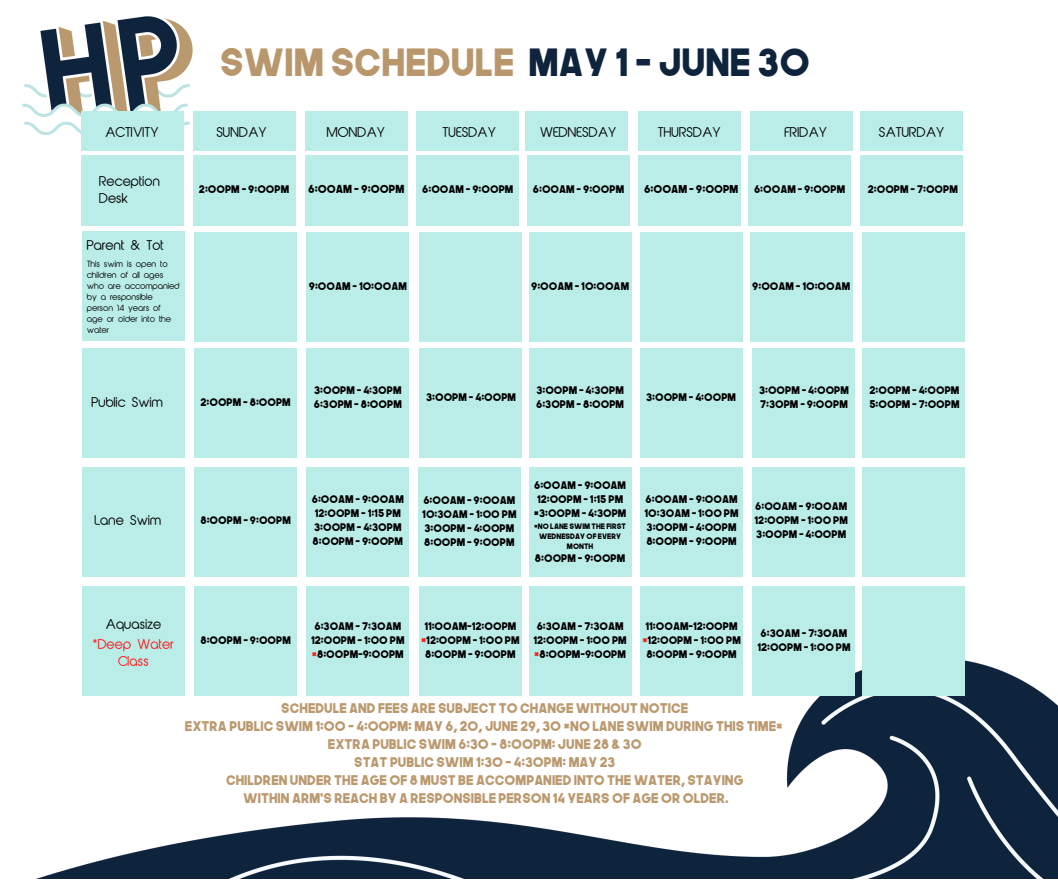
<style>
.page{position:relative;width:1058px;height:887px;background:#fff}
.page>*{position:absolute;margin:0;border:0;box-sizing:border-box;transform-origin:0 0}
.t1{font:37.5px "The Next Font";color:#b9976d}
.t2{font:13.35px "The Next Font";color:#bb996f}
.t3{font:12.45px/16.6px "Abeatby Kai";color:#000}
.t4{font:12.45px/17.4px "Abeatby Kai";color:#ff1616;text-align:center}
.t5{font:11.1px "The Next Font";color:#000}
.t6{font:10.8px "The Next Font";color:#000}
.t7{font:10.5px "The Next Font";color:#000}
.t8{font:7.95px/10.9px "Abeatby Kai";color:#000}
.t9{font:7.5px/10.1px "The Next Font";color:#000;text-align:center}
.s1{color:#0e243d}
.s2{color:#ff1616}
</style>
<div class="page">
<img style="left:22px;top:16px;width:180px;height:135px">
<div style="left:81px;top:112px;width:102px;height:39px;background:#baede8"></div>
<div style="left:81px;top:155px;width:102px;height:71px;background:#baede8"></div>
<div style="left:638px;top:112px;width:102px;height:39px;background:#baede8"></div>
<div style="left:750px;top:112px;width:102px;height:39px;background:#baede8"></div>
<div style="left:860px;top:112px;width:103px;height:39px;background:#baede8"></div>
<img style="left:39px;top:541px;width:1018px;height:337px">
<div style="left:418px;top:468px;width:102px;height:109px;background:#baede8"></div>
<div style="left:529px;top:468px;width:102px;height:109px;background:#baede8"></div>
<div style="left:640px;top:468px;width:102px;height:109px;background:#baede8"></div>
<div style="left:752px;top:468px;width:102px;height:109px;background:#baede8"></div>
<div style="left:862px;top:468px;width:102px;height:109px;background:#baede8"></div>
<div style="left:862px;top:348px;width:102px;height:110px;background:#baede8"></div>
<div style="left:752px;top:348px;width:102px;height:110px;background:#baede8"></div>
<div style="left:194px;top:348px;width:103px;height:110px;background:#baede8"></div>
<div style="left:83px;top:348px;width:102px;height:110px;background:#baede8"></div>
<div style="left:83px;top:231px;width:102px;height:109px;background:#baede8"></div>
<div style="left:194px;top:233px;width:103px;height:109px;background:#baede8"></div>
<div style="left:306px;top:233px;width:103px;height:109px;background:#baede8"></div>
<div style="left:419px;top:233px;width:102px;height:109px;background:#baede8"></div>
<div style="left:529px;top:233px;width:102px;height:109px;background:#baede8"></div>
<div style="left:640px;top:233px;width:102px;height:109px;background:#baede8"></div>
<div style="left:750px;top:233px;width:102px;height:109px;background:#baede8"></div>
<div style="left:862px;top:233px;width:102px;height:109px;background:#baede8"></div>
<div style="left:419px;top:348px;width:102px;height:110px;background:#baede8"></div>
<div style="left:306px;top:348px;width:103px;height:110px;background:#baede8"></div>
<div style="left:529px;top:348px;width:102px;height:110px;background:#baede8"></div>
<div style="left:640px;top:348px;width:102px;height:110px;background:#baede8"></div>
<div style="left:306px;top:468px;width:103px;height:109px;background:#baede8"></div>
<div style="left:862px;top:587px;width:102px;height:109px;background:#baede8"></div>
<div style="left:752px;top:587px;width:102px;height:109px;background:#baede8"></div>
<div style="left:640px;top:587px;width:102px;height:109px;background:#baede8"></div>
<div style="left:529px;top:587px;width:102px;height:109px;background:#baede8"></div>
<div style="left:419px;top:587px;width:102px;height:109px;background:#baede8"></div>
<div style="left:306px;top:587px;width:103px;height:109px;background:#baede8"></div>
<div style="left:194px;top:587px;width:103px;height:109px;background:#baede8"></div>
<div style="left:83px;top:587px;width:102px;height:109px;background:#baede8"></div>
<div style="left:83px;top:468px;width:102px;height:109px;background:#baede8"></div>
<div style="left:194px;top:468px;width:103px;height:109px;background:#baede8"></div>
<div style="left:193px;top:112px;width:102px;height:39px;background:#baede8"></div>
<div style="left:193px;top:155px;width:102px;height:71px;background:#baede8"></div>
<div style="left:305px;top:112px;width:102px;height:39px;background:#baede8"></div>
<div style="left:416px;top:112px;width:103px;height:39px;background:#baede8"></div>
<div style="left:525px;top:112px;width:102px;height:39px;background:#baede8"></div>
<div style="left:305px;top:155px;width:102px;height:71px;background:#baede8"></div>
<div style="left:416px;top:155px;width:103px;height:71px;background:#baede8"></div>
<div style="left:527px;top:155px;width:102px;height:71px;background:#baede8"></div>
<div style="left:638px;top:155px;width:103px;height:71px;background:#baede8"></div>
<div style="left:748px;top:155px;width:102px;height:71px;background:#baede8"></div>
<div style="left:860px;top:155px;width:103px;height:71px;background:#baede8"></div>
<p class="t1" style="left:220px;top:47px;width:591px">SWIM SCHEDULE <span class="s1">MAY 1 - JUNE 30</span></p>
<p class="t3" style="left:105px;top:124px;width:55px">ACTIVITY</p>
<p class="t3" style="left:99px;top:174px;width:62px">Reception<br>Desk</p>
<p class="t3" style="left:87px;top:238px;width:79px">Parent &amp; Tot</p>
<p class="t8" style="left:87px;top:259px;width:94px">This swim is open to children of all ages who are accompanied by a responsible person 14 years of<br>age or older into the water</p>
<p class="t3" style="left:217px;top:124px;width:52px">SUNDAY</p>
<p class="t3" style="left:327px;top:124px;width:60px">MONDAY</p>
<p class="t3" style="left:443px;top:124px;width:55px">TUESDAY</p>
<p class="t3" style="left:540px;top:124px;width:77px">WEDNESDAY</p>
<p class="t3" style="left:658px;top:124px;width:64px">THURSDAY</p>
<p class="t3" style="left:784px;top:124px;width:44px">FRIDAY</p>
<p class="t3" style="left:879px;top:124px;width:67px">SATURDAY</p>
<p class="t7" style="left:199px;top:185px;width:92px">2:00PM - 9:00PM</p>
<p class="t5" style="left:308px;top:184px;width:98px">6:00AM - 9:00PM</p>
<p class="t7" style="left:422px;top:185px;width:93px">6:00AM - 9:00PM</p>
<p class="t7" style="left:533px;top:185px;width:93px">6:00AM - 9:00PM</p>
<p class="t6" style="left:644px;top:185px;width:96px">6:00AM - 9:00PM</p>
<p class="t7" style="left:754px;top:185px;width:93px">6:00AM - 9:00PM</p>
<p class="t7" style="left:867px;top:185px;width:91px">2:00PM - 7:00PM</p>
<p class="t7" style="left:309px;top:282px;width:99px">9:00AM - 10:00AM</p>
<p class="t7" style="left:531px;top:282px;width:99px">9:00AM - 10:00AM</p>
<p class="t7" style="left:752px;top:282px;width:99px">9:00AM - 10:00AM</p>
<p class="t3" style="left:92px;top:395px;width:73px">Public Swim</p>
<p class="t7" style="left:200px;top:398px;width:92px">2:00PM - 8:00PM</p>
<p class="t7" style="left:314px;top:386px;width:89px">3:00PM - 4:30PM</p>
<p class="t7" style="left:314px;top:400px;width:89px">6:30PM - 8:00PM</p>
<p class="t7" style="left:426px;top:393px;width:91px">3:00PM - 4:00PM</p>
<p class="t7" style="left:536px;top:386px;width:89px">3:00PM - 4:30PM</p>
<p class="t7" style="left:536px;top:400px;width:89px">6:30PM - 8:00PM</p>
<p class="t7" style="left:646px;top:393px;width:91px">3:00PM - 4:00PM</p>
<p class="t7" style="left:759px;top:386px;width:91px">3:00PM - 4:00PM</p>
<p class="t7" style="left:760px;top:400px;width:89px">7:30PM - 9:00PM</p>
<p class="t7" style="left:869px;top:386px;width:91px">2:00PM - 4:00PM</p>
<p class="t7" style="left:869px;top:400px;width:92px">5:00PM - 7:00PM</p>
<p class="t3" style="left:95px;top:513px;width:68px">Lane Swim</p>
<p class="t3" style="left:106px;top:617px;width:57px">Aquasize</p>
<p class="t4" style="left:93px;top:636px;width:82px">*Deep Water<br>Class</p>
<p class="t7" style="left:200px;top:516px;width:92px">8:00PM - 9:00PM</p>
<p class="t7" style="left:312px;top:495px;width:93px">6:00AM - 9:00AM</p>
<p class="t7" style="left:315px;top:509px;width:88px">12:00PM - 1:15 PM</p>
<p class="t7" style="left:314px;top:523px;width:89px">3:00PM - 4:30PM</p>
<p class="t7" style="left:312px;top:537px;width:92px">8:00PM - 9:00PM</p>
<p class="t7" style="left:423px;top:496px;width:93px">6:00AM - 9:00AM</p>
<p class="t7" style="left:422px;top:510px;width:96px">10:30AM - 1:00 PM</p>
<p class="t7" style="left:424px;top:524px;width:91px">3:00PM - 4:00PM</p>
<p class="t7" style="left:424px;top:538px;width:92px">8:00PM - 9:00PM</p>
<p class="t7" style="left:534px;top:480px;width:93px">6:00AM - 9:00AM</p>
<p class="t7" style="left:537px;top:495px;width:87px">12:00PM - 1:15 PM</p>
<p class="t7" style="left:534px;top:509px;width:94px">*3:00PM - 4:30PM</p>
<p class="t9" style="left:534px;top:521px;width:93px">*NO LANE SWIM THE FIRST<br>WEDNESDAY OF EVERY<br>MONTH</p>
<p class="t7" style="left:535px;top:554px;width:92px">8:00PM - 9:00PM</p>
<p class="t7" style="left:645px;top:495px;width:93px">6:00AM - 9:00AM</p>
<p class="t7" style="left:644px;top:509px;width:96px">10:30AM - 1:00 PM</p>
<p class="t7" style="left:646px;top:523px;width:91px">3:00PM - 4:00PM</p>
<p class="t7" style="left:646px;top:537px;width:92px">8:00PM - 9:00PM</p>
<p class="t7" style="left:755px;top:502px;width:93px">6:00AM - 9:00AM</p>
<p class="t7" style="left:754px;top:516px;width:95px">12:00PM - 1:00 PM</p>
<p class="t7" style="left:756px;top:530px;width:91px">3:00PM - 4:00PM</p>
<p class="t7" style="left:200px;top:636px;width:92px">8:00PM - 9:00PM</p>
<p class="t7" style="left:314px;top:622px;width:88px">6:30AM - 7:30AM</p>
<p class="t7" style="left:311px;top:636px;width:95px">12:00PM - 1:00 PM</p>
<p class="t7" style="left:312px;top:650px;width:93px"><span class="s2">*</span>8:00PM-9:00PM</p>
<p class="t7" style="left:424px;top:622px;width:93px">11:00AM-12:00PM</p>
<p class="t7" style="left:421px;top:636px;width:100px"><span class="s2">*</span>12:00PM - 1:00 PM</p>
<p class="t7" style="left:425px;top:650px;width:92px">8:00PM - 9:00PM</p>
<p class="t7" style="left:536px;top:622px;width:88px">6:30AM - 7:30AM</p>
<p class="t7" style="left:533px;top:636px;width:95px">12:00PM - 1:00 PM</p>
<p class="t7" style="left:534px;top:650px;width:93px"><span class="s2">*</span>8:00PM-9:00PM</p>
<p class="t7" style="left:645px;top:622px;width:93px">11:00AM-12:00PM</p>
<p class="t7" style="left:642px;top:636px;width:100px"><span class="s2">*</span>12:00PM - 1:00 PM</p>
<p class="t7" style="left:646px;top:650px;width:92px">8:00PM - 9:00PM</p>
<p class="t7" style="left:760px;top:629px;width:88px">6:30AM - 7:30AM</p>
<p class="t7" style="left:757px;top:643px;width:95px">12:00PM - 1:00 PM</p>
<p class="t2" style="left:281px;top:703px;width:408px">SCHEDULE AND FEES ARE SUBJECT TO CHANGE WITHOUT NOTICE</p>
<p class="t2" style="left:185px;top:721px;width:599px">EXTRA PUBLIC SWIM 1:00 – 4:00PM: MAY 6, 20, JUNE 29, 30 *NO LANE SWIM DURING THIS TIME*</p>
<p class="t2" style="left:328px;top:739px;width:315px">EXTRA PUBLIC SWIM 6:30 – 8:00PM: JUNE 28 &amp; 30</p>
<p class="t2" style="left:354px;top:757px;width:262px">STAT PUBLIC SWIM 1:30 - 4:30PM: MAY 23</p>
<p class="t2" style="left:226px;top:774px;width:519px">CHILDREN UNDER THE AGE OF 8 MUST BE ACCOMPANIED INTO THE WATER, STAYING</p>
<p class="t2" style="left:243px;top:792px;width:487px">WITHIN ARM’S REACH BY A RESPONSIBLE PERSON 14 YEARS OF AGE OR OLDER.</p>
</div>
